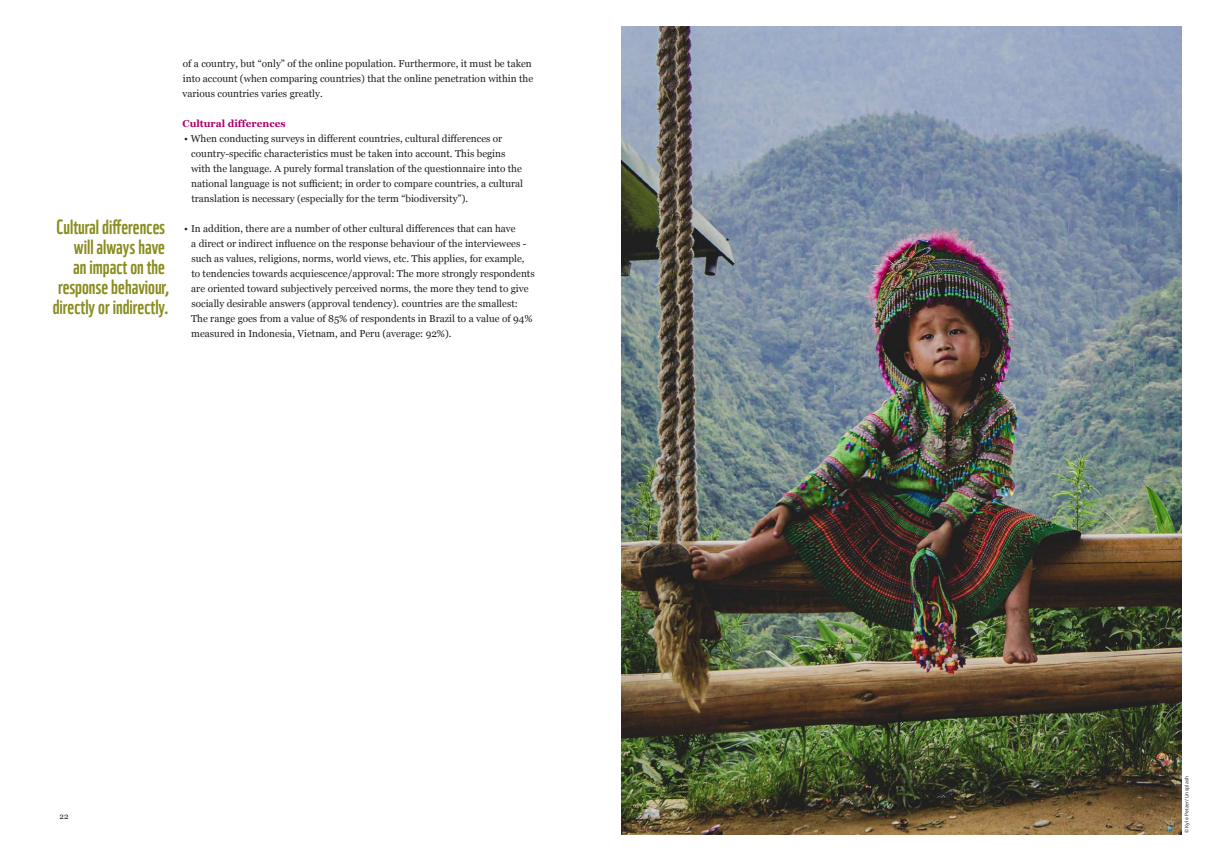
<style>
.page{position:relative;width:1208px;height:859px;background:#fff}
.page>*{position:absolute;margin:0;border:0;box-sizing:border-box;transform-origin:0 0}
.t1{font:20px/20px "WWF";color:#8a8d20;text-align:right}
.t2{font:10px/15px "Georgia";color:#231f20}
.t3{font:700 10px "Georgia";color:#aa016e}
.t4{font:8px "Georgia";color:#231f20}
.t5{font:5px "Open Sans";letter-spacing:.035em;color:#231f20}
</style>
<div class="page">
<img style="left:621px;top:26px;width:561px;height:808px">
<h1 class="t1" style="left:53px;top:215px;width:118px">Cultural differences will always have<br>an impact on the response behaviour, directly or indirectly.</h1>
<p class="t2" style="left:182px;top:56px;width:352px">of a country, but “only” of the online population. Furthermore, it must be taken into account (when comparing countries) that the online penetration within the various countries varies greatly.</p>
<p class="t3" style="left:182px;top:116px;width:104px">Cultural differences</p>
<p class="t2" style="left:191px;top:131px;width:333px;text-indent:-7px">• When conducting surveys in different countries, cultural differences or country-specific characteristics must be taken into account. This begins with the language. A purely formal translation of the questionnaire into the national language is not sufficient; in order to compare countries, a cultural translation is necessary (especially for the term “biodiversity”).</p>
<p class="t2" style="left:191px;top:221px;width:345px;text-indent:-7px">• In addition, there are a number of other cultural differences that can have<br>a direct or indirect influence on the response behaviour of the interviewees - such as values, religions, norms, world views, etc. This applies, for example, to tendencies towards acquiescence/approval: The more strongly respondents are oriented toward subjectively perceived norms, the more they tend to give socially desirable answers (approval tendency). countries are the smallest:<br>The range goes from a value of 85% of respondents in Brazil to a value of 94% measured in Indonesia, Vietnam, and Peru (average: 92%).</p>
<p class="t4" style="left:60px;top:810px;width:10px">22</p>
<p class="t5" style="left:1183px;top:833px;width:59px;rotate:-90deg">© Kyle Petzer/Unsplash</p>
</div>
